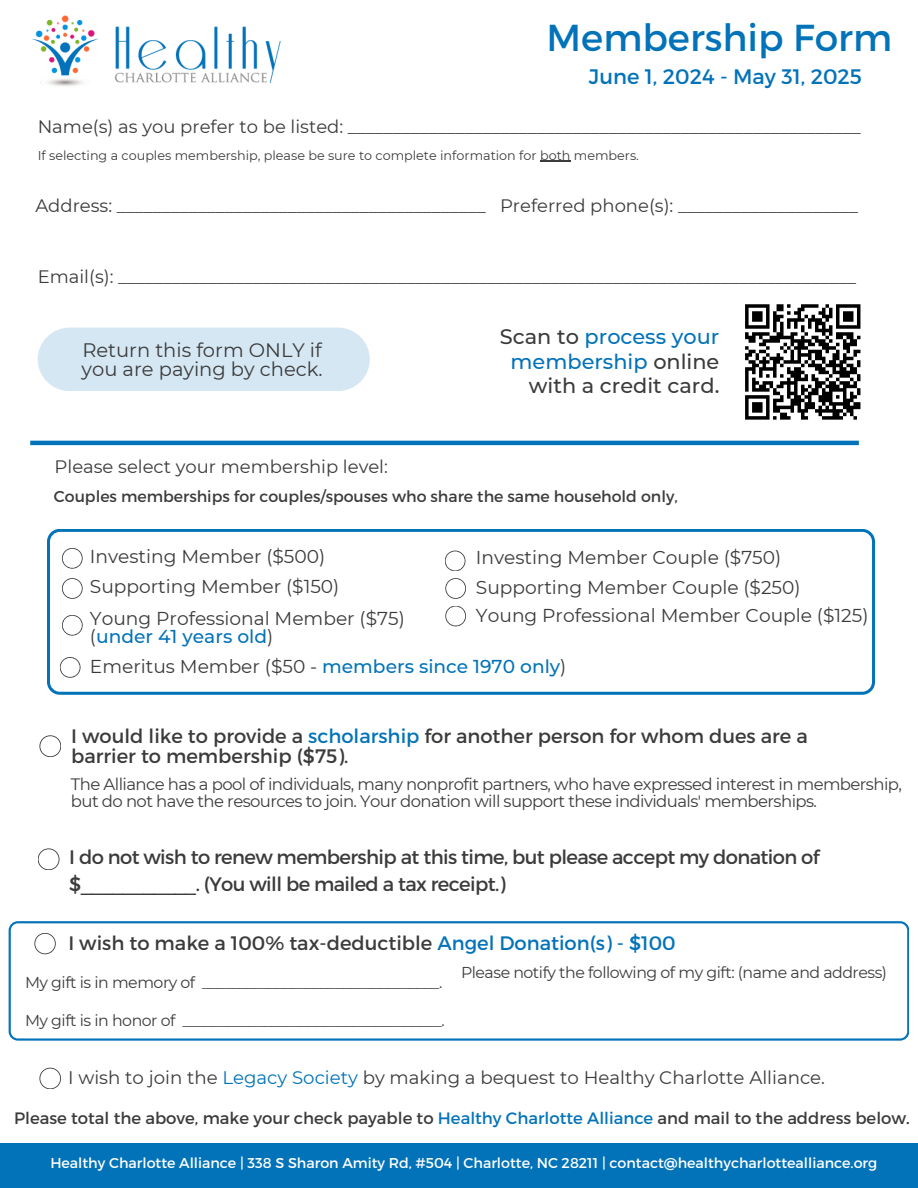
<style>
.page{position:relative;width:918px;height:1188px;background:#fff}
.page>*{position:absolute;margin:0;border:0;box-sizing:border-box;transform-origin:0 0}
.t1{font:37.5px "Montserrat";color:#0373b9}
.t2{font:21px "Montserrat";color:#0373b9}
.t3{font:500 20.85px/24.8px "Montserrat";color:#3b3b3b;text-align:right}
.t4{font:19.5px/20.2px "Montserrat";color:#3b3b3b}
.t5{font:19.5px/27px "Montserrat";letter-spacing:-.03em;color:#3b3b3b}
.t6{font:18.6px/18px "Montserrat";color:#3b3b3b}
.t7{font:18.15px "Montserrat";color:#3b3b3b}
.t8{font:18px "Montserrat";color:#3b3b3b}
.t9{font:16.5px/16.8px "Montserrat";letter-spacing:-.035em;color:#3b3b3b}
.t10{font:16.5px "Montserrat";color:#3b3b3b}
.t11{font:15.75px "Montserrat";letter-spacing:-.03em;color:#3b3b3b}
.t12{font:15.75px "Montserrat";color:#3b3b3b}
.t13{font:14.25px "Montserrat";color:#fff}
.t14{font:12.75px "Montserrat";color:#3b3b3b}
.s1{color:#0373b9}
.s2{font-weight:500;color:#0373b9}
.s3{color:#222}
</style>
<div class="page">
<div style="left:0;top:1143px;width:918px;height:45px;background:#0373b9"></div>
<svg style="left:39px;top:1068px;width:22px;height:21px"></svg>
<svg style="left:38px;top:848px;width:22px;height:22px"></svg>
<svg style="left:39px;top:735px;width:22px;height:22px"></svg>
<svg style="left:47px;top:529px;width:828px;height:166px"></svg>
<img style="left:32px;top:15px;width:249px;height:71px">
<hr style="left:30px;top:441px;width:829px;height:4px;background:#0373b9">
<svg style="left:9px;top:921px;width:900px;height:120px"></svg>
<svg style="left:34px;top:933px;width:22px;height:21px"></svg>
<hr style="left:540px;top:161px;width:30px;height:1px;background:#3b3b3b">
<div style="left:38px;top:328px;width:332px;height:63px;background:#d4e7f3;border-radius:32px"></div>
<svg style="left:745px;top:304px;width:116px;height:116px"></svg>
<h4 class="t1" style="left:547px;top:13px;width:347px">Membership Form</h4>
<h4 class="t2" style="left:589px;top:63px;width:275px">June 1, 2024 - May 31, 2025</h4>
<h3 class="t8" style="left:38px;top:116px;width:825px">Name(s) as you prefer to be listed: _________________________________________________________</h3>
<h3 class="t14" style="left:38px;top:147px;width:603px">If selecting a couples membership, please be sure to complete information for both members.</h3>
<h5 class="t8" style="left:35px;top:194px;width:824px">Address: _________________________________________ Preferred phone(s): ____________________</h5>
<h3 class="t8" style="left:38px;top:265px;width:820px">Email(s): __________________________________________________________________________________</h3>
<h4 class="t4" style="left:82px;top:341px;width:243px;line-height:19.2px">Return this form ONLY if you are paying by check.</h4>
<h5 class="t3" style="left:500px;top:324px;width:221px">Scan to <span class="s1">process your membership</span> online with a credit card.</h5>
<h5 class="t8" style="left:55px;top:456px;width:335px">Please select your membership level:</h5>
<h5 class="t12" style="left:54px;top:486px;width:625px">Couples memberships for couples/spouses who share the same household only,</h5>
<h3 class="t6" style="left:90px;top:547px;width:237px">Investing Member ($500)</h3>
<h4 class="t6" style="left:90px;top:577px;width:251px">Supporting Member ($150)</h4>
<p class="t6" style="left:90px;top:610px;width:316px">Young Professional Member ($75) (<span class="s2">under 41 years old</span>)</p>
<h4 class="t6" style="left:476px;top:548px;width:307px">Investing Member Couple ($750)</h4>
<h4 class="t6" style="left:476px;top:578px;width:326px">Supporting Member Couple ($250)</h4>
<h3 class="t6" style="left:476px;top:606px;width:394px">Young Professional Member Couple ($125)</h3>
<h2 class="t6" style="left:90px;top:657px;width:478px">Emeritus Member ($50 - <span class="s2">members since 1970 only</span>)</h2>
<h4 class="t4" style="left:71px;top:725px;width:738px">I would like to provide a <span class="s1">scholarship</span> for another person for whom dues are a barrier to membership ($75).</h4>
<h5 class="t9" style="left:71px;top:776px;width:833px">The Alliance has a pool of individuals, many nonprofit partners, who have expressed interest in membership, but do not have the resources to join. Your donation will support these individuals' memberships.</h5>
<h4 class="t5" style="left:69px;top:842px;width:752px">I do not wish to renew membership at this time, but please accept my donation of $___________. (You will be mailed a tax receipt.)</h4>
<h5 class="t4" style="left:68px;top:932px;width:609px">I wish to make a 100% tax-deductible <span class="s1">Angel Donation(s) - $100</span></h5>
<h4 class="t11" style="left:461px;top:963px;width:428px">Please notify the following of my gift: (name and address)</h4>
<p class="t11" style="left:25px;top:972px;width:419px">My gift is in memory of ________________________________.</p>
<h4 class="t11" style="left:25px;top:1010px;width:421px">My gift is in honor of ___________________________________.</h4>
<p class="t7" style="left:68px;top:1067px;width:758px">I wish to join the <span class="s1">Legacy Society</span> by making a bequest to Healthy Charlotte Alliance.</p>
<h4 class="t10" style="left:14px;top:1108px;width:897px">Please total the above, make your check payable to <span class="s1">Healthy Charlotte Alliance</span> and mail to the address below<span class="s3">.</span></h4>
<h4 class="t13" style="left:50px;top:1153px;width:828px">Healthy Charlotte Alliance | 338 S Sharon Amity Rd, #504 | Charlotte, NC 28211 | contact@healthycharlottealliance.org</h4>
</div>
